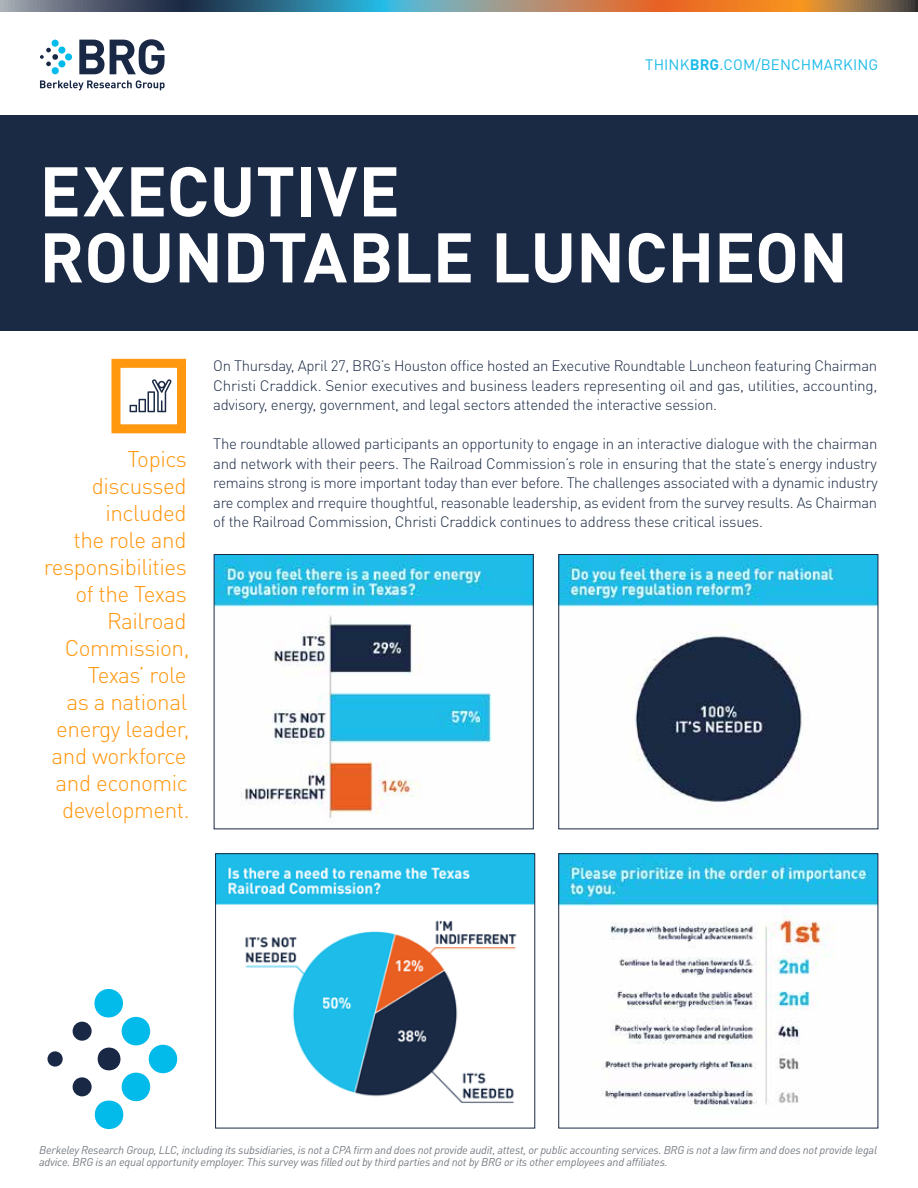
<style>
.page{position:relative;width:918px;height:1188px;background:#fff}
.page>*{position:absolute;margin:0;border:0;box-sizing:border-box;transform-origin:0 0}
.t1{font:700 69px/66px "DINOT";letter-spacing:-.005em;color:#fff}
.t2{font:300 22.5px/27px "DINOT";letter-spacing:-.02em;color:#ff970f;text-align:right}
.t3{font:300 15px/19.5px "DINOT";letter-spacing:-.02em;color:#1a2944;text-align:justify}
.t4{font:15px "DINOT";letter-spacing:.01em;color:#1ebce8}
.t5{font:italic 11.25px/12px "DINOT";letter-spacing:-.02em;color:#757b82}
.s1{font-weight:700}
</style>
<div class="page">
<img style="left:216px;top:556px;width:316px;height:263px">
<div style="left:214px;top:554px;width:320px;height:275px;border:1px solid #1a2944"></div>
<img style="left:561px;top:556px;width:315px;height:249px">
<img style="left:217px;top:855px;width:316px;height:248px">
<div style="left:215px;top:853px;width:320px;height:275px;border:1px solid #1a2944"></div>
<img style="left:560px;top:855px;width:316px;height:250px">
<div style="left:558px;top:853px;width:320px;height:275px;border:1px solid #1a2944"></div>
<div style="left:0;top:115px;width:918px;height:216px;background:#1a2944"></div>
<svg style="left:0;top:0;width:918px;height:12px;background:#847a6b"></svg>
<div style="left:111px;top:359px;width:75px;height:74px;border:9px solid #ff970f"></div>
<div style="left:73px;top:1022px;width:19px;height:19px;background:#192845;border-radius:50%"></div>
<div style="left:122px;top:1017px;width:28px;height:28px;background:#02bbea;border-radius:50%"></div>
<div style="left:98px;top:1047px;width:23px;height:23px;background:#192845;border-radius:50%"></div>
<div style="left:47px;top:1051px;width:16px;height:16px;background:#192845;border-radius:50%"></div>
<div style="left:73px;top:1077px;width:19px;height:19px;background:#192845;border-radius:50%"></div>
<div style="left:122px;top:1073px;width:28px;height:28px;background:#02bbea;border-radius:50%"></div>
<div style="left:94px;top:989px;width:29px;height:29px;background:#02bbea;border-radius:50%"></div>
<div style="left:149px;top:1045px;width:28px;height:28px;background:#02bbea;border-radius:50%"></div>
<div style="left:95px;top:1101px;width:28px;height:28px;background:#02bbea;border-radius:50%"></div>
<svg style="left:130px;top:379px;width:42px;height:33px"></svg>
<svg style="left:40px;top:39px;width:125px;height:51px"></svg>
<div style="left:58px;top:60px;width:7px;height:7px;background:#02bbea;border-radius:50%"></div>
<div style="left:52px;top:40px;width:7px;height:7px;background:#02bbea;border-radius:50%"></div>
<div style="left:65px;top:53px;width:7px;height:7px;background:#02bbea;border-radius:50%"></div>
<div style="left:52px;top:67px;width:7px;height:7px;background:#02bbea;border-radius:50%"></div>
<p class="t4" style="left:645px;top:55px;width:235px">THINK<span class="s1">BRG</span>.COM/BENCHMARKING</p>
<h1 class="t1" style="left:39px;top:156px;width:810px">EXECUTIVE<br>ROUNDTABLE LUNCHEON</h1>
<h2 class="t2" style="left:44px;top:445px;width:148px">Topics discussed included<br>the role and responsibilities of the Texas<br>Railroad<br>Commission,<br>Texas’ role<br>as a national energy leader, and workforce and economic development.</h2>
<p class="t3" style="left:213px;top:356px;width:666px">On Thursday, April 27, BRG’s Houston office hosted an Executive Roundtable Luncheon featuring Chairman Christi Craddick. Senior executives and business leaders representing oil and gas, utilities, accounting, advisory, energy, government, and legal sectors attended the interactive session.</p>
<p class="t3" style="left:213px;top:434px;width:666px">The roundtable allowed participants an opportunity to engage in an interactive dialogue with the chairman and network with their peers. The Railroad Commission’s role in ensuring that the state’s energy industry remains strong is more important today than ever before. The challenges associated with a dynamic industry are complex and rrequire thoughtful, reasonable leadership, as evident from the survey results. As Chairman of the Railroad Commission, Christi Craddick continues to address these critical issues.</p>
<p class="t5" style="left:39px;top:1144px;width:839px">Berkeley Research Group, LLC, including its subsidiaries, is not a CPA firm and does not provide audit, attest, or public accounting services. BRG is not a law firm and does not provide legal advice. BRG is an equal opportunity employer. This survey was filled out by third parties and not by BRG or its other employees and affiliates.</p>
</div>
